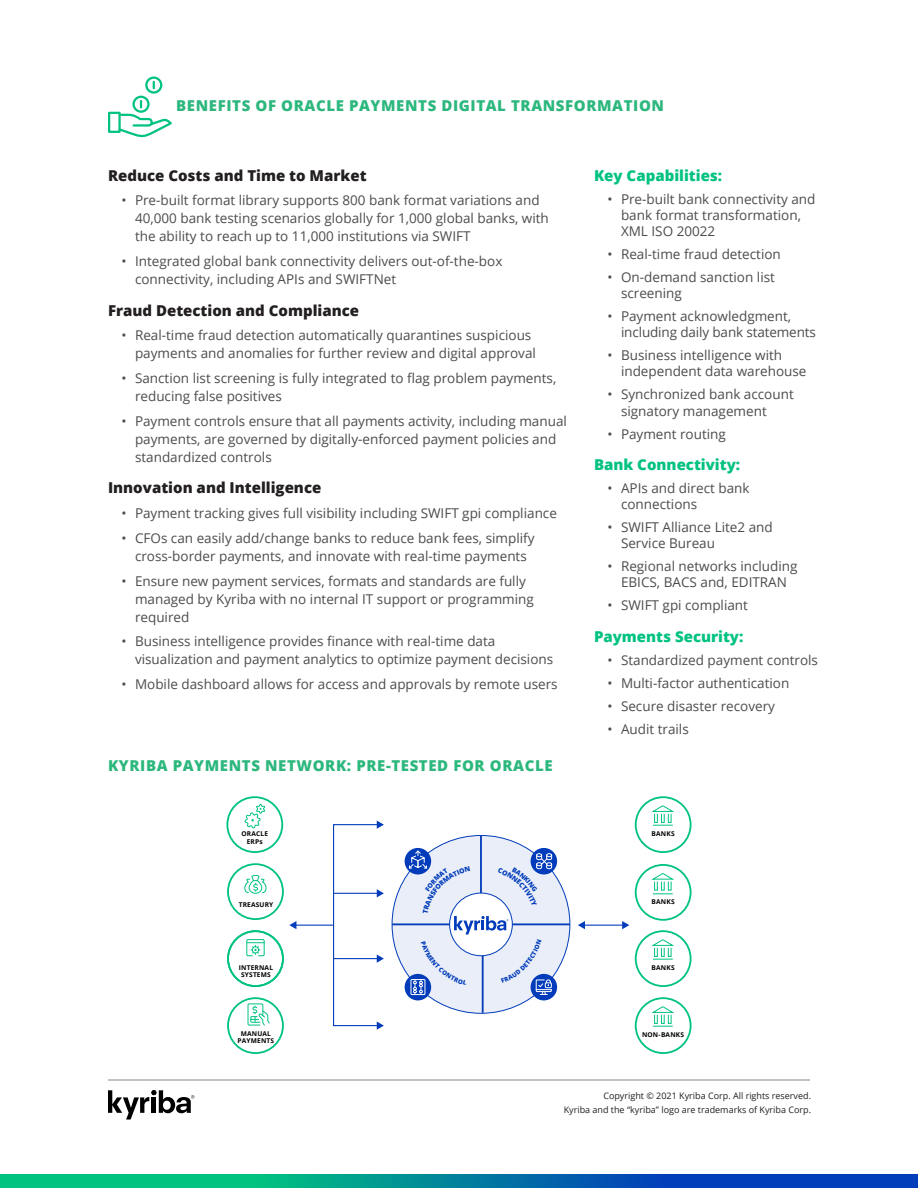
<style>
.page{position:relative;width:918px;height:1188px;background:#fff}
.page>*{position:absolute;margin:0;border:0;box-sizing:border-box;transform-origin:0 0}
.header_Green_all_Cap{font:800 15px "Open Sans";letter-spacing:.04em;color:#2cb77d}
.Content_Header{font:800 15px "Open Sans";color:#231f20}
.Header_Green-Sidebar{font:800 15px "Open Sans";color:#00c280}
.t1{font:13.5px/18px "Open Sans";color:#4b4c4d}
.t2{font:9px/13.8px "Open Sans";color:#231f20;text-align:right}
.t3{font:700 6.6px/7.4px "Open Sans";letter-spacing:.025em;color:#000;text-align:center}
</style>
<div class="page">
<svg style="left:0;top:1174px;width:918px;height:14px;background:#01809c"></svg>
<hr style="left:108px;top:1079px;width:702px;height:2px;background:#b3adab">
<svg style="left:108px;top:1090px;width:86px;height:30px"></svg>
<div style="left:108px;top:112px;width:13px;height:21px;border:2px solid #00c280"></div>
<svg style="left:117px;top:76px;width:55px;height:62px"></svg>
<div style="left:227px;top:930px;width:57px;height:57px;border:2px solid #00c37f;border-radius:50%"></div>
<div style="left:227px;top:863px;width:57px;height:57px;border:2px solid #00c37f;border-radius:50%"></div>
<div style="left:227px;top:997px;width:57px;height:57px;border:2px solid #00c37f;border-radius:50%"></div>
<svg style="left:244px;top:800px;width:22px;height:29px"></svg>
<div style="left:246px;top:939px;width:19px;height:17px;border:1px solid #00c37f"></div>
<svg style="left:247px;top:942px;width:17px;height:13px"></svg>
<svg style="left:244px;top:875px;width:23px;height:19px"></svg>
<svg style="left:247px;top:1003px;width:23px;height:23px"></svg>
<div style="left:333px;top:824px;width:46px;height:202px;border:1px solid #023cba"></div>
<svg style="left:377px;top:821px;width:7px;height:8px"></svg>
<svg style="left:377px;top:1022px;width:7px;height:8px"></svg>
<hr style="left:295px;top:925px;width:39px;height:1px;background:#023cba">
<svg style="left:289px;top:921px;width:7px;height:8px"></svg>
<hr style="left:584px;top:925px;width:39px;height:1px;background:#023cba">
<svg style="left:622px;top:921px;width:7px;height:8px"></svg>
<svg style="left:578px;top:921px;width:7px;height:8px"></svg>
<hr style="left:334px;top:893px;width:44px;height:1px;background:#023cba">
<svg style="left:377px;top:889px;width:7px;height:8px"></svg>
<hr style="left:334px;top:958px;width:44px;height:1px;background:#023cba">
<svg style="left:377px;top:955px;width:7px;height:8px"></svg>
<div style="left:635px;top:997px;width:57px;height:57px;border:2px solid #00c37f;border-radius:50%"></div>
<svg style="left:651px;top:1007px;width:23px;height:20px"></svg>
<div style="left:635px;top:930px;width:57px;height:57px;border:2px solid #00c37f;border-radius:50%"></div>
<svg style="left:651px;top:940px;width:23px;height:20px"></svg>
<div style="left:635px;top:864px;width:57px;height:57px;border:2px solid #00c37f;border-radius:50%"></div>
<svg style="left:653px;top:893px;width:19px;height:1px"></svg>
<svg style="left:651px;top:874px;width:23px;height:6px"></svg>
<div style="left:668px;top:881px;width:4px;height:10px;border:1px solid #00c37f"></div>
<div style="left:661px;top:881px;width:4px;height:10px;border:1px solid #00c37f"></div>
<div style="left:654px;top:881px;width:4px;height:10px;border:1px solid #00c37f"></div>
<div style="left:635px;top:796px;width:57px;height:57px;border:2px solid #00c37f;border-radius:50%"></div>
<svg style="left:651px;top:806px;width:23px;height:20px"></svg>
<div style="left:226px;top:796px;width:57px;height:57px;border:2px solid #00c37f;border-radius:50%"></div>
<svg style="left:391px;top:835px;width:180px;height:179px"></svg>
<p class="header_Green_all_Cap" style="left:176px;top:94px;width:489px">BENEFITS OF ORACLE PAYMENTS DIGITAL TRANSFORMATION</p>
<p class="Content_Header" style="left:108px;top:164px;width:260px">Reduce Costs and Time to Market</p>
<p class="t1" style="left:135px;top:191px;width:415px;text-indent:-14px">• Pre-built format library supports 800 bank format variations and<br>40,000 bank testing scenarios globally for 1,000 global banks, with the ability to reach up to 11,000 institutions via SWIFT</p>
<p class="t1" style="left:135px;top:252px;width:369px;text-indent:-14px">• Integrated global bank connectivity delivers out-of-the-box connectivity, including APIs and SWIFTNet</p>
<p class="Content_Header" style="left:108px;top:299px;width:253px">Fraud Detection and Compliance</p>
<p class="t1" style="left:135px;top:326px;width:402px;text-indent:-14px">• Real-time fraud detection automatically quarantines suspicious payments and anomalies for further review and digital approval</p>
<p class="t1" style="left:135px;top:369px;width:423px;text-indent:-14px">• Sanction list screening is fully integrated to flag problem payments, reducing false positives</p>
<p class="t1" style="left:135px;top:412px;width:433px;text-indent:-14px">• Payment controls ensure that all payments activity, including manual payments, are governed by digitally-enforced payment policies and standardized controls</p>
<p class="Content_Header" style="left:108px;top:477px;width:215px">Innovation and Intelligence</p>
<p class="t1" style="left:122px;top:504px;width:437px">• Payment tracking gives full visibility including SWIFT gpi compliance</p>
<p class="t1" style="left:122px;top:529px;width:415px;text-align:center">• CFOs can easily add/change banks to reduce bank fees, simplify cross-border payments, and innovate with real-time payments</p>
<p class="t1" style="left:135px;top:571px;width:400px;text-indent:-14px">• Ensure new payment services, formats and standards are fully managed by Kyriba with no internal IT support or programming required</p>
<p class="t1" style="left:135px;top:632px;width:420px;text-indent:-14px">• Business intelligence provides finance with real-time data visualization and payment analytics to optimize payment decisions</p>
<p class="t1" style="left:122px;top:675px;width:438px">• Mobile dashboard allows for access and approvals by remote users</p>
<p class="header_Green_all_Cap" style="left:108px;top:754px;width:446px">KYRIBA PAYMENTS NETWORK: PRE-TESTED FOR ORACLE</p>
<p class="Header_Green-Sidebar" style="left:594px;top:164px;width:130px">Key Capabilities:</p>
<p class="t1" style="left:621px;top:190px;width:196px;line-height:16.2px;text-indent:-14px">• Pre-built bank connectivity and bank format transformation,<br>XML ISO 20022</p>
<p class="t1" style="left:608px;top:245px;width:175px">• Real-time fraud detection</p>
<p class="t1" style="left:621px;top:269px;width:155px;line-height:16.2px;text-indent:-14px">• On-demand sanction list screening</p>
<p class="t1" style="left:621px;top:308px;width:196px;line-height:16.2px;text-indent:-14px">• Payment acknowledgment, including daily bank statements</p>
<p class="t1" style="left:621px;top:347px;width:187px;line-height:16.2px;text-indent:-14px">• Business intelligence with independent data warehouse</p>
<p class="t1" style="left:621px;top:386px;width:174px;line-height:16.2px;text-indent:-14px">• Synchronized bank account signatory management</p>
<p class="t1" style="left:608px;top:424px;width:120px">• Payment routing</p>
<p class="Header_Green-Sidebar" style="left:594px;top:453px;width:148px">Bank Connectivity:</p>
<p class="t1" style="left:621px;top:480px;width:130px;line-height:16.2px;text-indent:-14px">• APIs and direct bank connections</p>
<p class="t1" style="left:621px;top:519px;width:153px;line-height:16.2px;text-indent:-14px">• SWIFT Alliance Lite2 and<br>Service Bureau</p>
<p class="t1" style="left:608px;top:558px;width:192px;line-height:16.2px;text-align:center">• Regional networks including<br>EBICS, BACS and, EDITRAN</p>
<p class="t1" style="left:608px;top:596px;width:142px">• SWIFT gpi compliant</p>
<p class="Header_Green-Sidebar" style="left:594px;top:625px;width:151px">Payments Security:</p>
<p class="t1" style="left:608px;top:651px;width:212px">• Standardized payment controls</p>
<p class="t1" style="left:608px;top:674px;width:183px">• Multi-factor authentication</p>
<p class="t1" style="left:608px;top:697px;width:169px">• Secure disaster recovery</p>
<p class="t1" style="left:608px;top:719px;width:83px">• Audit trails</p>
<p class="t3" style="left:241px;top:830px;width:28px">ORACLE</p>
<p class="t3" style="left:652px;top:830px;width:25px">BANKS</p>
<p class="t3" style="left:247px;top:838px;width:18px">ERPs</p>
<p class="t3" style="left:239px;top:900px;width:36px">TREASURY</p>
<p class="t3" style="left:239px;top:963px;width:36px">INTERNAL<br>SYSTEMS</p>
<p class="t3" style="left:652px;top:898px;width:25px">BANKS</p>
<p class="t3" style="left:652px;top:964px;width:25px">BANKS</p>
<p class="t3" style="left:238px;top:1029px;width:38px">MANUAL<br>PAYMENTS</p>
<p class="t3" style="left:642px;top:1031px;width:43px">NON-BANKS</p>
<p class="t2" style="left:564px;top:1089px;width:249px">Copyright © 2021 Kyriba Corp. All rights reserved.<br>Kyriba and the “kyriba” logo are trademarks of Kyriba Corp.</p>
</div>
